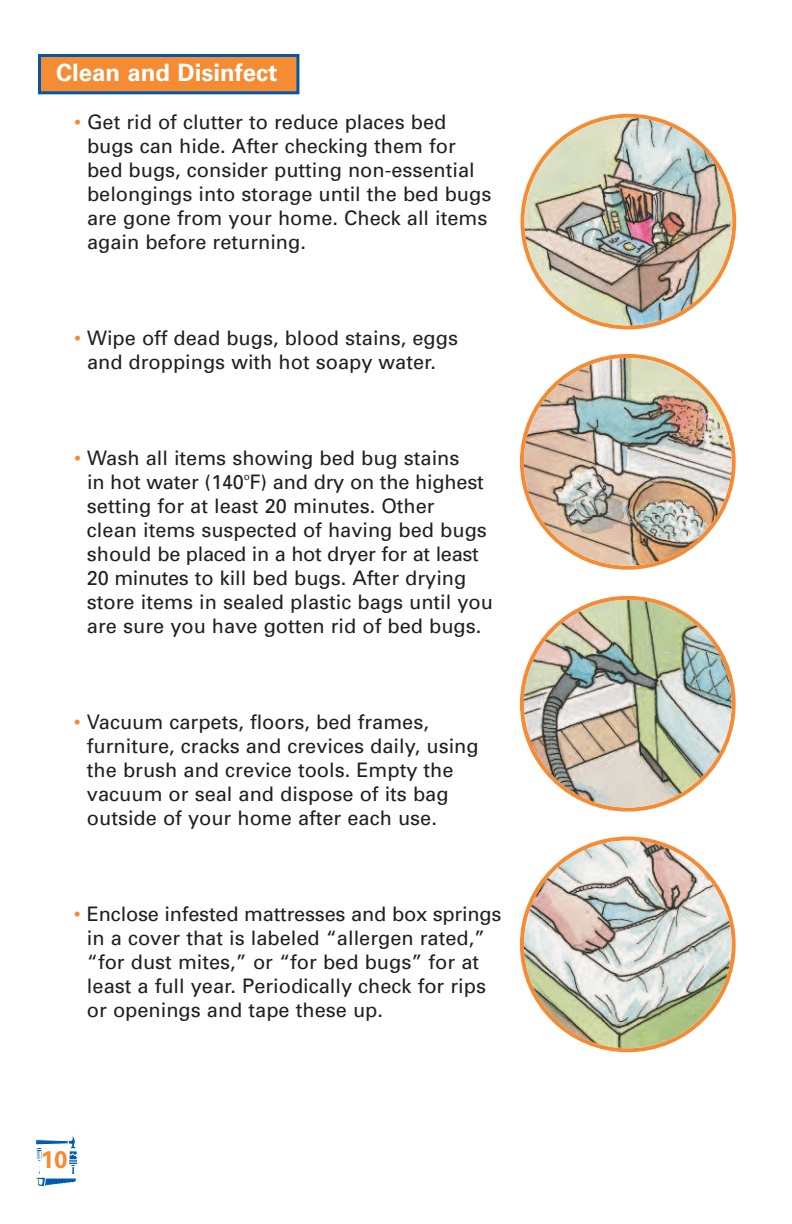
<style>
.page{position:relative;width:792px;height:1224px;background:#fff}
.page>*{position:absolute;margin:0;border:0;box-sizing:border-box;transform-origin:0 0}
.t1{font:700 24px "Univers";color:#fff}
.t2{font:700 24px "Univers";color:#f58b32}
.t3{font:20px/24px "Univers";color:#231f20}
.t4{font:10px "Univers";color:#231f20}
.s1{color:#f58b32}
</style>
<div class="page">
<div style="left:41px;top:57px;width:255px;height:34px;background:#f58b32"></div>
<div style="left:38px;top:54px;width:261px;height:40px;border:3px solid #0157a8"></div>
<svg style="left:35px;top:1135px;width:43px;height:52px"></svg>
<svg style="left:520px;top:354px;width:216px;height:216px"></svg>
<img style="left:524px;top:358px;width:208px;height:208px">
<svg style="left:520px;top:596px;width:216px;height:216px"></svg>
<img style="left:524px;top:600px;width:208px;height:208px">
<svg style="left:520px;top:837px;width:216px;height:215px"></svg>
<img style="left:524px;top:841px;width:208px;height:207px">
<svg style="left:520px;top:114px;width:216px;height:215px"></svg>
<img style="left:524px;top:118px;width:208px;height:207px">
<p class="t1" style="left:56px;top:64px;width:223px">Clean and Disinfect</p>
<p class="t3" style="left:87px;top:112px;width:406px;text-indent:-13px"><span class="s1">•</span> Get rid of clutter to reduce places bed bugs can hide. After checking them for bed bugs, consider putting non-essential belongings into storage until the bed bugs are gone from your home. Check all items again before returning.</p>
<p class="t3" style="left:74px;top:328px;width:386px;text-align:center"><span class="s1">•</span> Wipe off dead bugs, blood stains, eggs and droppings with hot soapy water.</p>
<p class="t3" style="left:87px;top:448px;width:398px;text-indent:-13px"><span class="s1">•</span> Wash all items showing bed bug stains<br>in hot water (140 F) and dry on the highest</p>
<p class="t4" style="left:244px;top:473px;width:8px">o</p>
<p class="t3" style="left:87px;top:496px;width:408px">setting for at least 20 minutes. Other<br>clean items suspected of having bed bugs should be placed in a hot dryer for at least 20 minutes to kill bed bugs. After drying store items in sealed plastic bags until you are sure you have gotten rid of bed bugs.</p>
<p class="t3" style="left:87px;top:712px;width:393px;text-indent:-13px"><span class="s1">•</span> Vacuum carpets, floors, bed frames, furniture, cracks and crevices daily, using the brush and crevice tools. Empty the vacuum or seal and dispose of its bag outside of your home after each use.</p>
<p class="t3" style="left:87px;top:904px;width:416px;text-indent:-13px"><span class="s1">•</span> Enclose infested mattresses and box springs in a cover that is labeled “allergen rated,” “for dust mites,” or “for bed bugs” for at least a full year. Periodically check for rips or openings and tape these up.</p>
<p class="t2" style="left:41px;top:1151px;width:28px">10</p>
</div>
